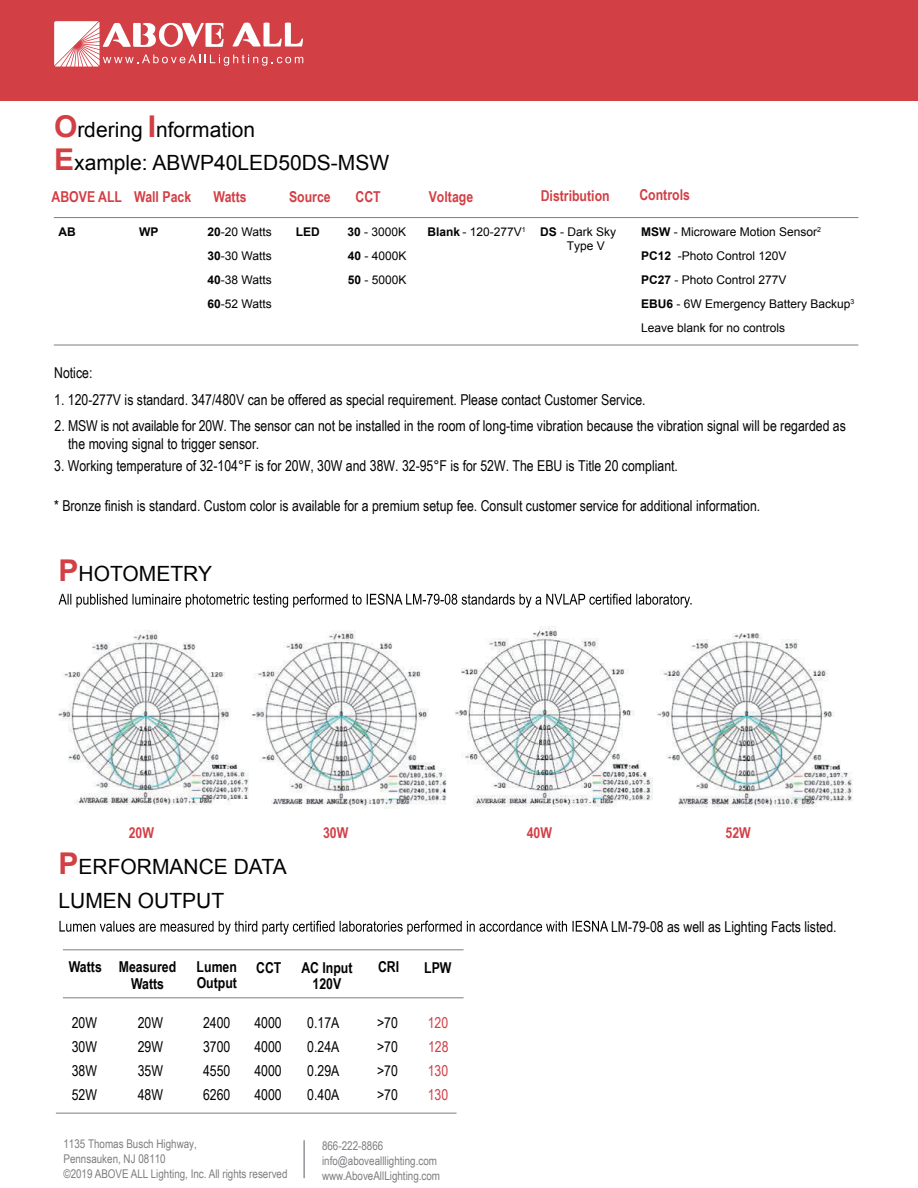
<style>
.page{position:relative;width:918px;height:1188px;background:#fff}
.page>*{position:absolute;margin:0;border:0;box-sizing:border-box;transform-origin:0 0}
.t1{font:21px/33.5px "Arial";color:#030303}
.t2{font:15px/24px "Arial Narrow";color:#030303;text-align:justify}
.t3{font:700 15px "Arial Narrow";color:#d23f45}
.t4{font:700 15px/16.5px "Arial Narrow";color:#030303}
.t5{font:15px/24px "Arial Narrow";color:#d23f45;text-align:justify}
.t6{font:12px/24px "Arial";color:#030303;text-align:justify}
.t7{font:12px/15px "Arial Narrow";color:#7e7c80}
.t8{font:700 12px "Arial";color:#030303}
.s1{font-weight:700;font-size:30px;color:#d23f45}
.s2{font-weight:700}
</style>
<div class="page">
<hr style="left:54px;top:217px;width:804px;height:1px;background:#7e7c80">
<hr style="left:54px;top:345px;width:804px;height:1px;background:#7e7c80">
<img style="left:59px;top:630px;width:190px;height:175px">
<img style="left:251px;top:630px;width:196px;height:179px">
<img style="left:455px;top:627px;width:398px;height:181px">
<svg style="left:59px;top:594px;width:633px;height:14px"></svg>
<svg style="left:59px;top:921px;width:549px;height:14px"></svg>
<hr style="left:63px;top:997px;width:401px;height:1px;background:#7e7c80">
<hr style="left:63px;top:949px;width:401px;height:1px;background:#7e7c80">
<hr style="left:56px;top:1113px;width:401px;height:1px;background:#7e7c80">
<div style="left:0;top:0;width:918px;height:100px;background:#d23f45"></div>
<svg style="left:54px;top:21px;width:249px;height:46px"></svg>
<hr style="left:304px;top:1140px;width:1px;height:38px;background:#8e9097">
<h1 class="t1" style="left:54px;top:113px;width:337px"><span class="s1">O</span>rdering <span class="s1">I</span>nformation<br><span class="s1">E</span>xample: ABWP40LED50DS-MSW</h1>
<p class="t3" style="left:134px;top:186px;width:58px">Wall Pack</p>
<p class="t3" style="left:214px;top:186px;width:35px">Watts</p>
<p class="t3" style="left:289px;top:186px;width:43px">Source</p>
<p class="t3" style="left:356px;top:186px;width:27px">CCT</p>
<p class="t3" style="left:429px;top:186px;width:46px">Voltage</p>
<p class="t3" style="left:541px;top:184px;width:71px">Distribution</p>
<p class="t3" style="left:639px;top:184px;width:52px">Controls</p>
<p class="t6" style="left:567px;top:224px;width:51px;line-height:14.4px;text-indent:-27px"><span class="s2">DS</span> - Dark Sky<br>Type V</p>
<p class="t3" style="left:52px;top:186px;width:72px">ABOVE ALL</p>
<p class="t6" style="left:208px;top:220px;width:66px"><span class="s2">20</span>-20 Watts <span class="s2">30</span>-30 Watts <span class="s2">40</span>-38 Watts <span class="s2">60</span>-52 Watts</p>
<p class="t6" style="left:641px;top:220px;width:215px;text-align:left"><span class="s2">MSW</span> - Microware Motion Sensor<sup>2<br></sup><span class="s2">PC12</span> -Photo Control 120V<br><span class="s2">PC27</span> - Photo Control 277V<br><span class="s2">EBU6</span> - 6W Emergency Battery Backup<sup>3<br></sup>Leave blank for no controls</p>
<p class="t6" style="left:428px;top:220px;width:100px"><span class="s2">Blank</span> - 120-277V<sup>1</sup></p>
<p class="t8" style="left:59px;top:223px;width:19px">AB</p>
<p class="t8" style="left:139px;top:223px;width:21px">WP</p>
<p class="t8" style="left:296px;top:223px;width:25px">LED</p>
<p class="t6" style="left:347px;top:220px;width:61px"><span class="s2">30</span> - 3000K <span class="s2">40</span> - 4000K <span class="s2">50</span> - 5000K</p>
<p class="t2" style="left:54px;top:360px;width:40px">Notice:</p>
<p class="t2" style="left:54px;top:387px;width:593px">1. 120-277V is standard. 347/480V can be offered as special requirement. Please contact Customer Service.</p>
<p class="t2" style="left:68px;top:416px;width:779px;line-height:18px;text-indent:-14px">2. MSW is not available for 20W. The sensor can not be installed in the room of long-time vibration because the vibration signal will be regarded as the moving signal to trigger sensor.</p>
<p class="t2" style="left:54px;top:453px;width:625px">3. Working temperature of 32-104°F is for 20W, 30W and 38W. 32-95°F is for 52W. The EBU is Title 20 compliant.</p>
<p class="t2" style="left:54px;top:493px;width:708px">* Bronze finish is standard. Custom color is available for a premium setup fee. Consult customer service for additional information.</p>
<h1 class="t1" style="left:59px;top:557px;width:155px"><span class="s1">P</span>HOTOMETRY</h1>
<p class="t3" style="left:129px;top:821px;width:27px">20W</p>
<p class="t3" style="left:323px;top:821px;width:27px">30W</p>
<p class="t3" style="left:527px;top:821px;width:27px">40W</p>
<p class="t3" style="left:726px;top:821px;width:27px">52W</p>
<h1 class="t1" style="left:59px;top:850px;width:230px"><span class="s1">P</span>ERFORMANCE DATA<br>LUMEN OUTPUT</h1>
<p class="t4" style="left:69px;top:957px;width:35px">Watts</p>
<p class="t4" style="left:197px;top:957px;width:42px">Lumen<br>Output</p>
<p class="t4" style="left:119px;top:958px;width:59px;text-align:center">Measured<br>Watts</p>
<p class="t4" style="left:256px;top:959px;width:27px">CCT</p>
<p class="t4" style="left:301px;top:959px;width:53px">AC Input</p>
<p class="t4" style="left:378px;top:958px;width:23px">CRI</p>
<p class="t4" style="left:424px;top:959px;width:29px">LPW</p>
<p class="t4" style="left:313px;top:975px;width:30px">120V</p>
<p class="t2" style="left:138px;top:1010px;width:27px">20W 29W 35W 48W</p>
<p class="t2" style="left:377px;top:1010px;width:22px">&gt;70 &gt;70 &gt;70 &gt;70</p>
<p class="t5" style="left:428px;top:1010px;width:22px">120<br>128<br>130<br>130</p>
<p class="t2" style="left:72px;top:1010px;width:27px">20W 30W 38W 52W</p>
<p class="t2" style="left:203px;top:1010px;width:29px">2400<br>3700<br>4550<br>6260</p>
<p class="t2" style="left:307px;top:1010px;width:34px">0.17A 0.24A 0.29A 0.40A</p>
<p class="t2" style="left:254px;top:1011px;width:29px">4000<br>4000<br>4000<br>4000</p>
<p class="t7" style="left:63px;top:1136px;width:135px;line-height:14.4px">1135 Thomas Busch Highway,<br>Pennsauken, NJ 08110</p>
<p class="t7" style="left:63px;top:1166px;width:226px">©2019 ABOVE ALL Lighting, Inc. All rights reserved</p>
<p class="t7" style="left:322px;top:1137px;width:120px">866-222-8866 info@abovealllighting.com www.AboveAllLighting.com</p>
<p class="t2" style="left:611px;top:914px;width:227px">LM-79-08 as well as Lighting Facts listed.</p>
</div>
